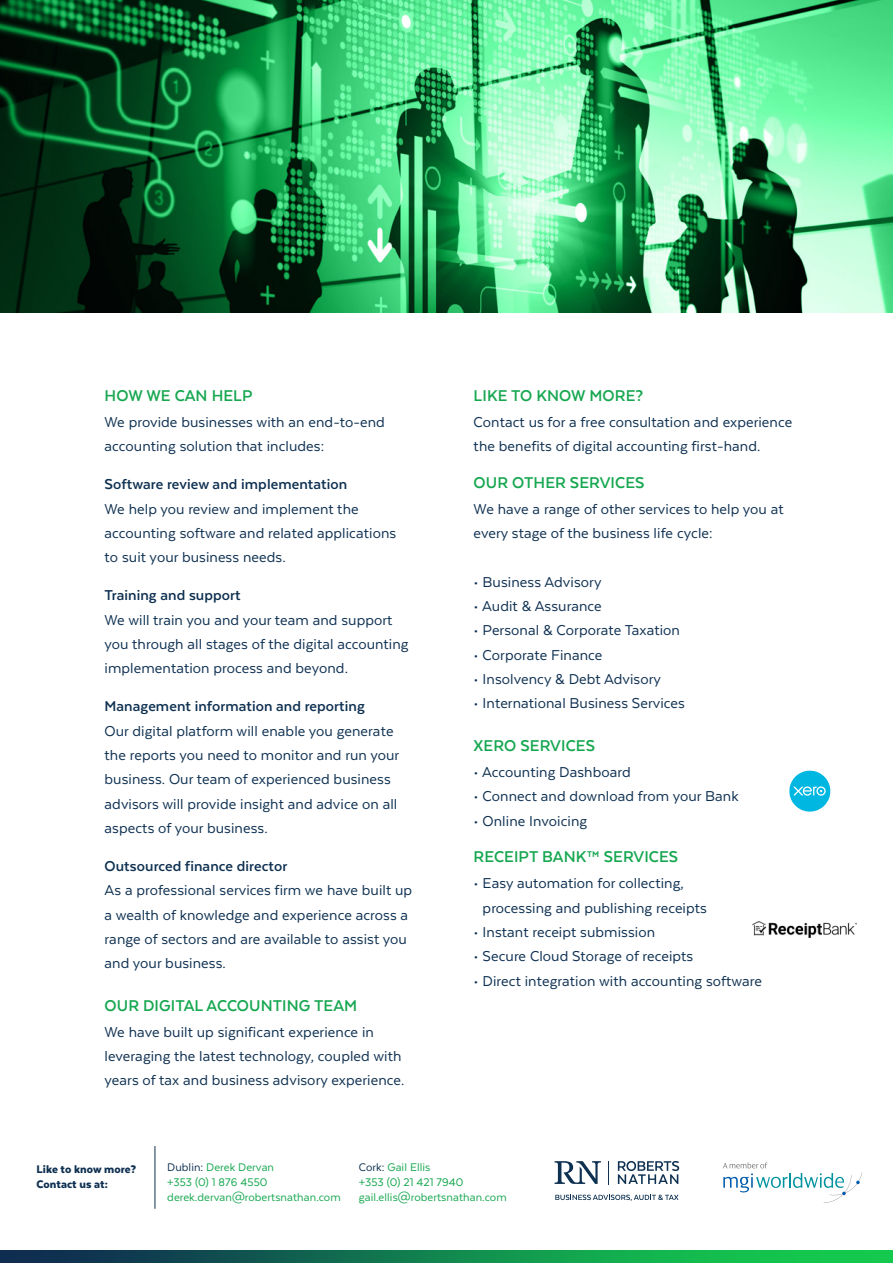
<style>
.page{position:relative;width:893px;height:1263px;background:#fff}
.page>*{position:absolute;margin:0;border:0;box-sizing:border-box;transform-origin:0 0}
.t1{font:700 18px "Texta";letter-spacing:.005em;color:#16a750}
.t2{font:16.5px/24.3px "Texta";letter-spacing:.005em;color:#0e3051}
.t3{font:700 16.5px "Texta";letter-spacing:.005em;color:#0e3051}
.t4{font:12.75px/15px "Texta";letter-spacing:.005em;color:#16a750}
.t5{font:900 12.75px/15.3px "Texta";letter-spacing:.005em;color:#0e3051}
.s1{color:#0e3051}
</style>
<div class="page">
<hr style="left:155px;top:1146px;width:1px;height:63px;background:#0e3051">
<svg style="left:618px;top:1161px;width:61px;height:23px"></svg>
<svg style="left:555px;top:1195px;width:123px;height:6px"></svg>
<svg style="left:555px;top:1161px;width:46px;height:23px"></svg>
<svg style="left:608px;top:1161px;width:1px;height:23px"></svg>
<svg style="left:723px;top:1162px;width:139px;height:41px"></svg>
<img style="left:0;top:0;width:893px;height:313px">
<svg style="left:0;top:1250px;width:893px;height:13px;background:#11824e"></svg>
<svg style="left:789px;top:771px;width:41px;height:41px"></svg>
<img style="left:753px;top:921px;width:103px;height:17px">
<p class="t1" style="left:105px;top:386px;width:150px">HOW WE CAN HELP</p>
<p class="t2" style="left:105px;top:410px;width:282px">We provide businesses with an end-to-end accounting solution that includes:</p>
<p class="t3" style="left:105px;top:476px;width:244px">Software review and implementation</p>
<p class="t2" style="left:105px;top:496px;width:293px">We help you review and implement the accounting software and related applications to suit your business needs.</p>
<p class="t3" style="left:105px;top:587px;width:137px">Training and support</p>
<p class="t2" style="left:105px;top:607px;width:305px">We will train you and your team and support you through all stages of the digital accounting implementation process and beyond.</p>
<p class="t3" style="left:105px;top:698px;width:262px">Management information and reporting</p>
<p class="t2" style="left:105px;top:718px;width:296px">Our digital platform will enable you generate the reports you need to monitor and run your business. Our team of experienced business advisors will provide insight and advice on all aspects of your business.</p>
<p class="t3" style="left:105px;top:857px;width:184px">Outsourced finance director</p>
<p class="t2" style="left:105px;top:878px;width:309px">As a professional services firm we have built up a wealth of knowledge and experience across a range of sectors and are available to assist you and your business.</p>
<p class="t1" style="left:105px;top:996px;width:254px">OUR DIGITAL ACCOUNTING TEAM</p>
<p class="t2" style="left:105px;top:1019px;width:301px">We have built up significant experience in leveraging the latest technology, coupled with years of tax and business advisory experience.</p>
<p class="t1" style="left:474px;top:386px;width:171px">LIKE TO KNOW MORE?</p>
<p class="t2" style="left:474px;top:410px;width:320px">Contact us for a free consultation and experience the benefits of digital accounting first-hand.</p>
<p class="t1" style="left:474px;top:473px;width:172px">OUR OTHER SERVICES</p>
<p class="t2" style="left:474px;top:497px;width:312px">We have a range of other services to help you at every stage of the business life cycle:</p>
<p class="t2" style="left:474px;top:569px;width:129px">• Business Advisory</p>
<p class="t2" style="left:474px;top:594px;width:130px">• Audit &amp; Assurance</p>
<p class="t2" style="left:474px;top:618px;width:208px">• Personal &amp; Corporate Taxation</p>
<p class="t2" style="left:474px;top:642px;width:130px">• Corporate Finance</p>
<p class="t2" style="left:474px;top:667px;width:189px">• Insolvency &amp; Debt Advisory</p>
<p class="t2" style="left:474px;top:691px;width:213px">• International Business Services</p>
<p class="t1" style="left:474px;top:736px;width:123px">XERO SERVICES</p>
<p class="t2" style="left:474px;top:760px;width:159px">• Accounting Dashboard</p>
<p class="t2" style="left:474px;top:784px;width:266px">• Connect and download from your Bank</p>
<p class="t2" style="left:474px;top:808px;width:115px">• Online Invoicing</p>
<p class="t1" style="left:474px;top:848px;width:206px">RECEIPT BANK™ SERVICES</p>
<p class="t2" style="left:483px;top:871px;width:226px;text-indent:-9px">• Easy automation for collecting, processing and publishing receipts</p>
<p class="t2" style="left:474px;top:920px;width:183px">• Instant receipt submission</p>
<p class="t2" style="left:474px;top:944px;width:221px">• Secure Cloud Storage of receipts</p>
<p class="t2" style="left:474px;top:968px;width:290px">• Direct integration with accounting software</p>
<p class="t5" style="left:37px;top:1161px;width:101px">Like to know more?<br>Contact us at:</p>
<p class="t4" style="left:167px;top:1159px;width:175px"><span class="s1">Dublin:</span> Derek Dervan<br>+353 (0) 1 876 4550 derek.dervan@robertsnathan.com</p>
<p class="t4" style="left:359px;top:1159px;width:149px"><span class="s1">Cork:</span> Gail Ellis<br>+353 (0) 21 421 7940 gail.ellis@robertsnathan.com</p>
</div>
